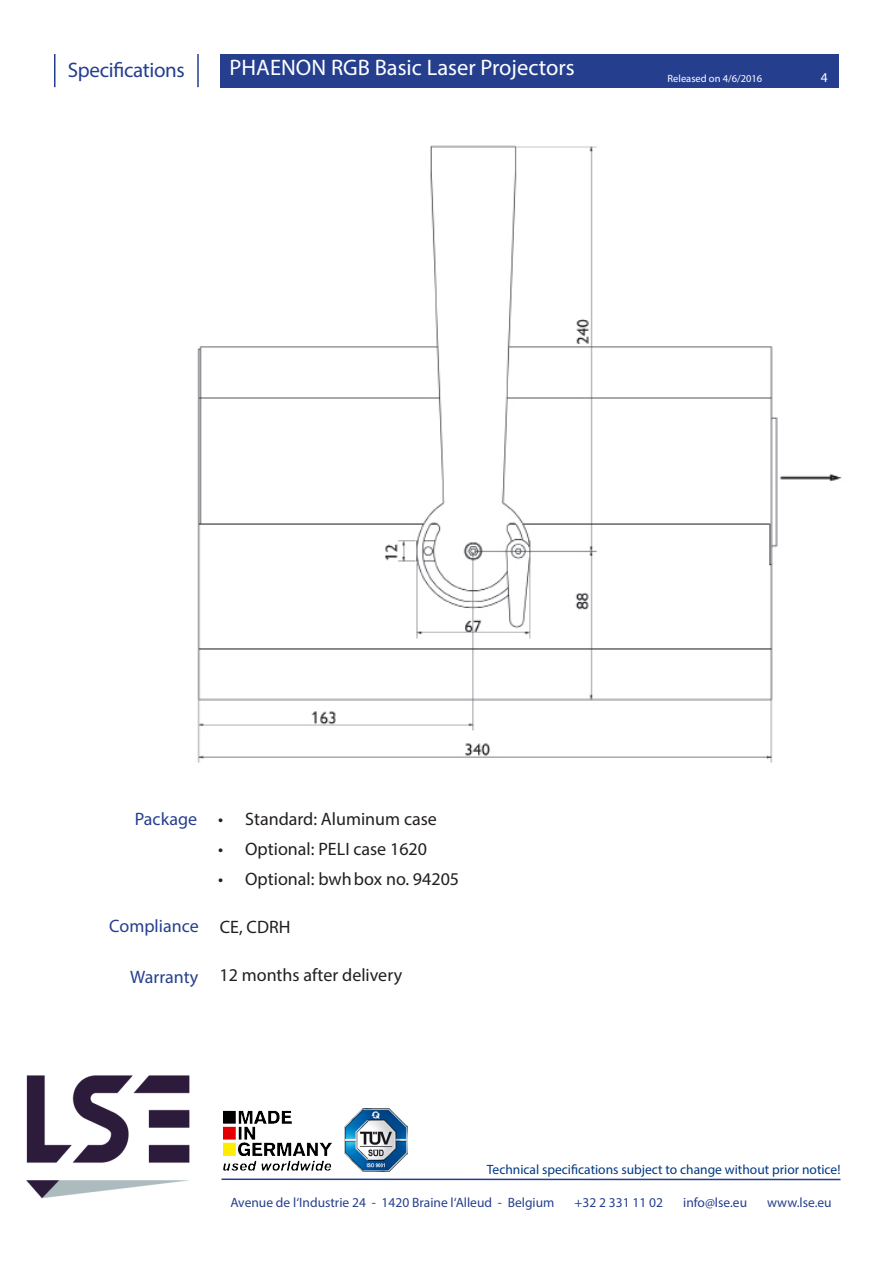
<style>
.page{position:relative;width:893px;height:1263px;background:#fff}
.page>*{position:absolute;margin:0;border:0;box-sizing:border-box;transform-origin:0 0}
.t1{font:22.5px "Myriad Pro";color:#fff}
.t2{font:21px "Myriad Pro";letter-spacing:-.015em;color:#253f8e}
.t3{font:18px "Myriad Pro";color:#231f20}
.t4{font:18px "Myriad Pro";color:#253f8e}
.t5{font:13.5px "Myriad Pro";color:#253f8e}
.t6{font:13.5px "Myriad Pro";color:#003882}
.t7{font:13.5px "Myriad Pro";color:#fff}
.t8{font:10.5px "Myriad Pro";color:#fff}
</style>
<div class="page">
<hr style="left:54px;top:54px;width:2px;height:33px;background:#253f8e">
<div style="left:220px;top:54px;width:619px;height:33px;background:#253f8e"></div>
<hr style="left:197px;top:54px;width:2px;height:33px;background:#253f8e">
<hr style="left:222px;top:1178px;width:618px;height:2px;background:#253f8e">
<img style="left:223px;top:1110px;width:109px;height:61px">
<img style="left:345px;top:1109px;width:62px;height:62px">
<img style="left:26px;top:1075px;width:164px;height:124px">
<img style="left:197px;top:145px;width:645px;height:618px">
<p class="t2" style="left:68px;top:57px;width:119px">Specifications</p>
<p class="t1" style="left:230px;top:53px;width:347px">PHAENON RGB Basic Laser Projectors</p>
<p class="t8" style="left:668px;top:72px;width:96px">Released on 4/6/2016</p>
<p class="t7" style="left:821px;top:69px;width:8px">4</p>
<p class="t4" style="left:135px;top:807px;width:64px">Package</p>
<p class="t3" style="left:218px;top:807px;width:220px">• Standard: Aluminum case</p>
<p class="t3" style="left:218px;top:838px;width:210px">• Optional: PELI case 1620</p>
<p class="t3" style="left:218px;top:868px;width:242px">• Optional: bwhbox no. 94205</p>
<p class="t4" style="left:109px;top:915px;width:91px">Compliance</p>
<p class="t3" style="left:220px;top:916px;width:72px">CE, CDRH</p>
<p class="t4" style="left:130px;top:966px;width:70px">Warranty</p>
<p class="t3" style="left:219px;top:963px;width:184px">12 months after delivery</p>
<p class="t6" style="left:487px;top:1161px;width:355px">Technical specifications subject to change without prior notice!</p>
<p class="t5" style="left:230px;top:1194px;width:326px">Avenue de l‘Industrie 24 - 1420 Braine l‘Alleud - Belgium</p>
<p class="t5" style="left:574px;top:1194px;width:90px">+32 2 331 11 02</p>
<p class="t5" style="left:683px;top:1194px;width:65px">info@lse.eu</p>
<p class="t5" style="left:767px;top:1194px;width:66px">www.lse.eu</p>
</div>
